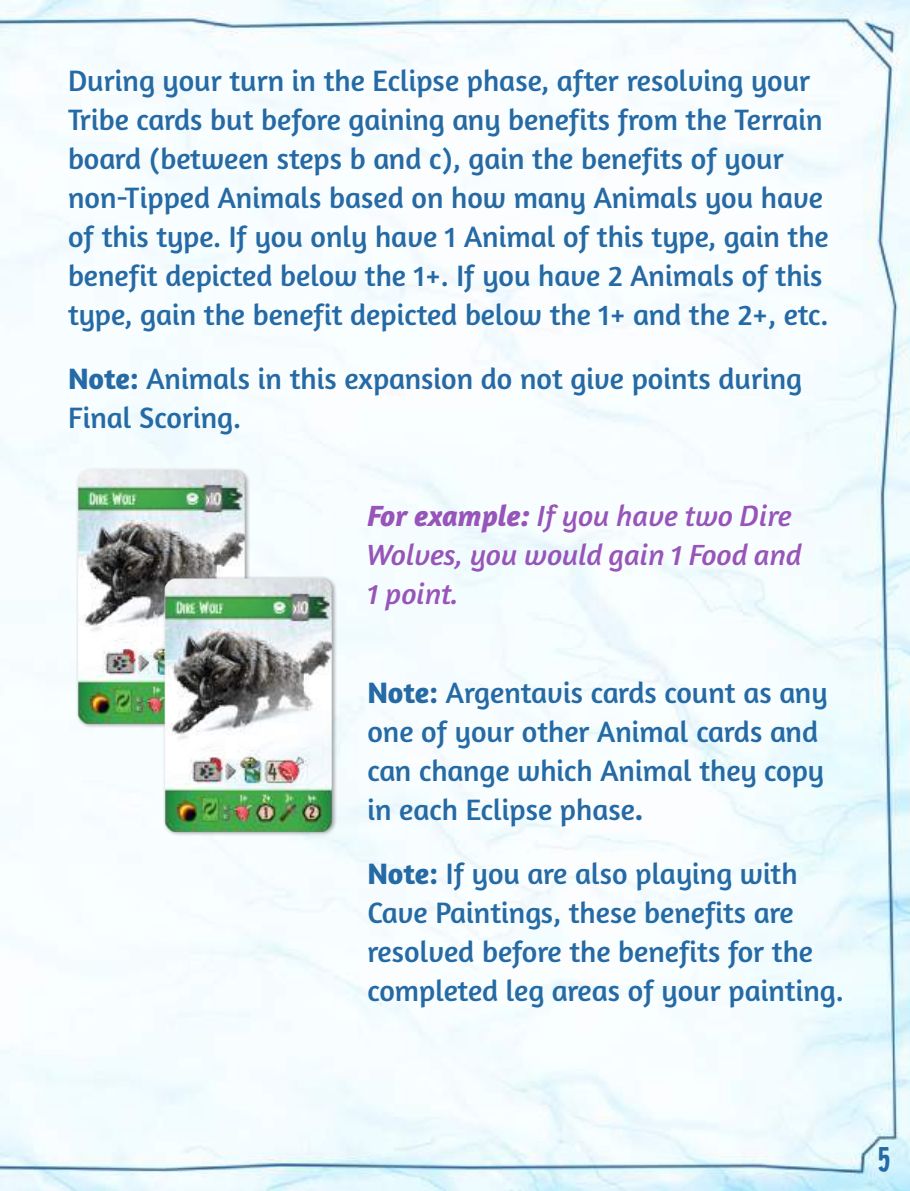
<style>
.page{position:relative;width:910px;height:1191px;background:#fff}
.page>*{position:absolute;margin:0;border:0;box-sizing:border-box;transform-origin:0 0}
.t1{font:36.3px "Tournedos";color:#256aa4}
.t2{font:30px/39px "Amaranth";color:#256aa4}
.t3{font:italic 30px/39px "Amaranth";color:#9754b9}
.s1{font-weight:700}
</style>
<div class="page">
<img style="left:0;top:0;width:910px;height:1191px">
<img style="left:66px;top:459px;width:189px;height:275px">
<img style="left:153px;top:567px;width:189px;height:276px">
<p class="t2" style="left:68px;top:60px;width:762px">During your turn in the Eclipse phase, after resolving your Tribe cards but before gaining any benefits from the Terrain board (between steps b and c), gain the benefits of your non-Tipped Animals based on how many Animals you have of this type. If you only have 1 Animal of this type, gain the benefit depicted below the 1+. If you have 2 Animals of this type, gain the benefit depicted below the 1+ and the 2+, etc.</p>
<p class="t2" style="left:68px;top:359px;width:736px"><span class="s1">Note:</span> Animals in this expansion do not give points during<br>Final Scoring.</p>
<p class="t3" style="left:367px;top:496px;width:435px"><span class="s1">For example:</span> If you have two Dire<br>Wolves, you would gain 1 Food and<br>1 point.</p>
<p class="t2" style="left:367px;top:672px;width:462px"><span class="s1">Note:</span> Argentavis cards count as any one of your other Animal cards and can change which Animal they copy in each Eclipse phase<span class="s1">.</span></p>
<p class="t2" style="left:367px;top:854px;width:478px"><span class="s1">Note:</span> If you are also playing with Cave Paintings, these benefits are resolved before the benefits for the completed leg areas of your painting.</p>
<p class="t1" style="left:878px;top:1138px;width:13px">5</p>
</div>
